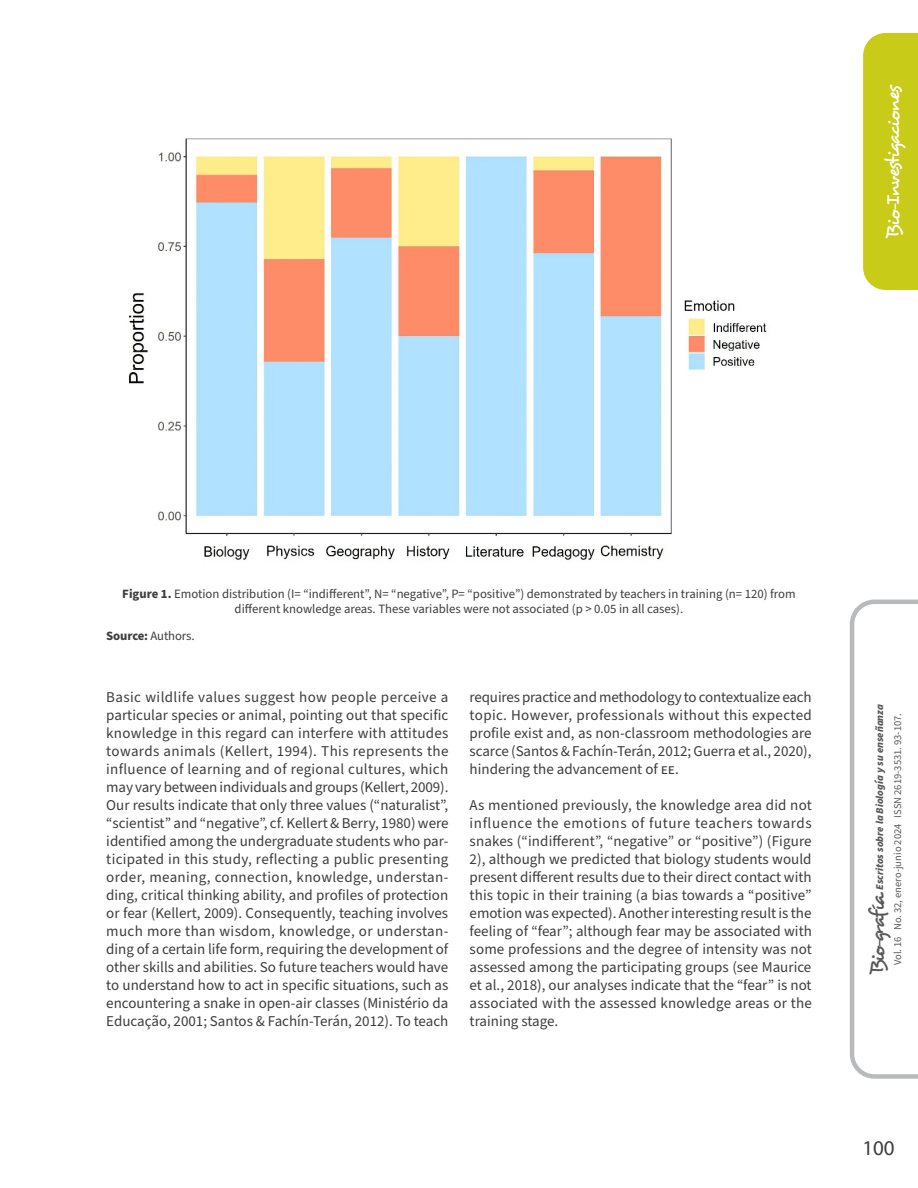
<style>
.page{position:relative;width:918px;height:1188px;background:#fff}
.page>*{position:absolute;margin:0;border:0;box-sizing:border-box;transform-origin:0 0}
.t1{font:21px "Myriad Pro";color:#3d3d3c}
.t2{font:19.5px "Desyrel";color:#fff}
.Texto_corrido{font:15px/18px "Source Sans Pro";color:#3d3d3c;text-align:justify}
.Graficas_Figuras{font:12.75px/15px "Source Sans Pro";color:#3d3d3c;text-align:center}
.Fuente{font:12.75px "Source Sans Pro";color:#3d3d3c}
.t3{font:10.5px/18px "Source Sans Pro";color:#58595b;text-align:center}
.s1{font-weight:700}
.s2{font-family:"Desyrel";font-size:21px}
.s3{font-family:"Minion Pro"}
.s4{font-weight:900;font-style:italic}
</style>
<div class="page">
<img style="left:128px;top:138px;width:639px;height:422px">
<svg style="left:850px;top:600px;width:68px;height:479px"></svg>
<div style="left:863px;top:33px;width:55px;height:257px;background:#c9cb19"></div>
<h2 class="t2" style="left:881px;top:238px;width:155px;rotate:-90deg">Bio-Investigaciones</h2>
<p class="Graficas_Figuras" style="left:122px;top:586px;width:675px"><span class="s1">Figure 1.</span> Emotion distribution (I= “indifferent”, N= “negative”, P= “positive”) demonstrated by teachers in training (n= 120) from different knowledge areas. These variables were not associated (p &gt; 0.05 in all cases).</p>
<p class="Fuente" style="left:106px;top:628px;width:90px"><span class="s1">Source:</span> Authors.</p>
<p class="Texto_corrido" style="left:106px;top:689px;width:344px">Basic wildlife values suggest how people perceive a particular species or animal, pointing out that specific knowledge in this regard can interfere with attitudes towards animals (Kellert, 1994). This represents the influence of learning and of regional cultures, which may vary between individuals and groups (Kellert, 2009).<br>Our results indicate that only three values (“naturalist”, “scientist” and “negative”, cf. Kellert &amp; Berry, 1980) were identified among the undergraduate students who par&shy;ticipated in this study, reflecting a public presenting order, meaning, connection, knowledge, understan&shy;ding, critical thinking ability, and profiles of protection or fear (Kellert, 2009). Consequently, teaching involves much more than wisdom, knowledge, or understan&shy;ding of a certain life form, requiring the development of other skills and abilities. So future teachers would have to understand how to act in specific situations, such as encountering a snake in open-air classes (Ministério da Educação, 2001; Santos &amp; Fachín-Terán, 2012). To teach</p>
<p class="Texto_corrido" style="left:470px;top:689px;width:344px">requires practice and methodology to contextualize each topic. However, professionals without this expected profile exist and, as non-classroom methodologies are scarce (Santos &amp; Fachín-Terán, 2012; Guerra et al., 2020), hindering the advancement of ee.</p>
<p class="Texto_corrido" style="left:470px;top:797px;width:344px">As mentioned previously, the knowledge area did not influence the emotions of future teachers towards snakes (“indifferent”, “negative” or “positive”) (Figure 2), although we predicted that biology students would present different results due to their direct contact with this topic in their training (a bias towards a “positive” emotion was expected). Another interesting result is the feeling of “fear”; although fear may be associated with some professions and the degree of intensity was not assessed among the participating groups (see Maurice et al., 2018), our analyses indicate that the “fear” is not associated with the assessed knowledge areas or the training stage.</p>
<p class="t3" style="left:871px;top:974px;width:271px;rotate:-90deg"><span class="s2">Bio-grafía</span><span class="s3">.</span> <span class="s4">Escritos sobre la Biología y su enseñanza<br></span>Vol. 16 No. 32, enero-junio 2024 ISSN 2619-3531. 93-107.</p>
<h1 class="t1" style="left:862px;top:1135px;width:34px">100</h1>
</div>
